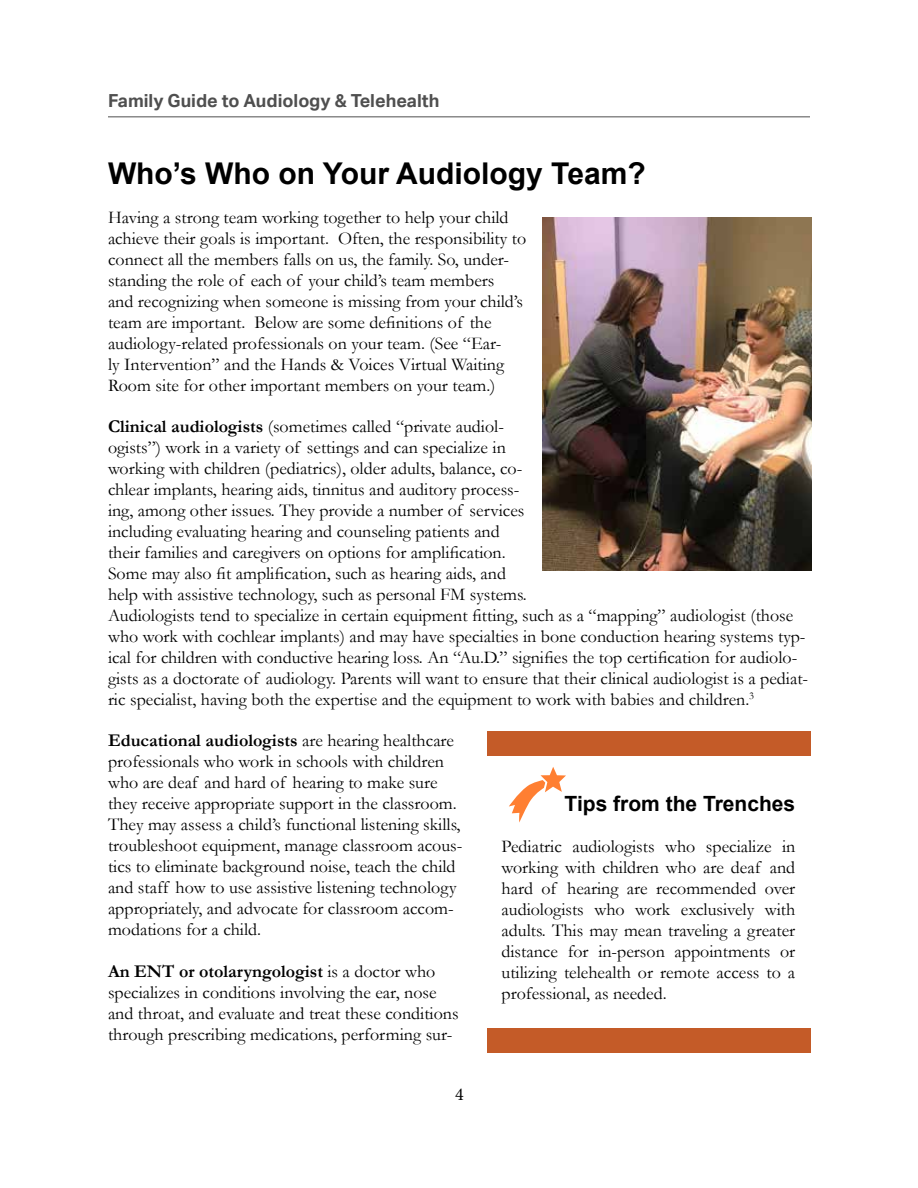
<style>
.page{position:relative;width:918px;height:1188px;background:#fff}
.page>*{position:absolute;margin:0;border:0;box-sizing:border-box;transform-origin:0 0}
.t1{font:700 30px "Arial";color:#000}
.t2{font:700 21px "Arial";color:#000}
.t3{font:18px/21px "Garamond";color:#000}
.t4{font:700 18px "Aktiv Grotesk";color:#4f4f4f}
.t5{font:18px "Minion Pro";color:#000}
.s1{font-weight:700}
</style>
<div class="page">
<hr style="left:108px;top:116px;width:702px;height:1px;background:#4f4f4f">
<img style="left:543px;top:218px;width:268px;height:352px">
<div style="left:488px;top:1028px;width:323px;height:25px;background:#c45b28"></div>
<div style="left:488px;top:731px;width:323px;height:25px;background:#c45b28"></div>
<svg style="left:509px;top:767px;width:57px;height:56px"></svg>
<p class="t4" style="left:108px;top:90px;width:333px">Family Guide to Audiology &amp; Telehealth</p>
<h1 class="t1" style="left:108px;top:152px;width:539px">Who’s Who on Your Audiology Team?</h1>
<p class="t3" style="left:108px;top:206px;width:420px">Having a strong team working together to help your child achieve their goals is important. Often, the responsibility to connect all the members falls on us, the family. So, under&shy;standing the role of each of your child’s team members<br>and recognizing when someone is missing from your child’s team are important. Below are some definitions of the audiology-related professionals on your team. (See “Ear-<br>ly Intervention” and the Hands &amp; Voices Virtual Waiting Room site for other important members on your team.)</p>
<p class="t3" style="left:108px;top:416px;width:702px"><span class="s1">Clinical audiologists</span> (sometimes called “private audiol-<br>ogists”) work in a variety of settings and can specialize in<br>working with children (pediatrics), older adults, balance, co-<br>chlear implants, hearing aids, tinnitus and auditory process-<br>ing, among other issues. They provide a number of services<br>including evaluating hearing and counseling patients and<br>their families and caregivers on options for amplification.<br>Some may also fit amplification, such as hearing aids, and<br>help with assistive technology, such as personal FM systems.<br>Audiologists tend to specialize in certain equipment fitting, such as a “mapping” audiologist (those who work with cochlear implants) and may have specialties in bone conduction hearing systems typ&shy;ical for children with conductive hearing loss. An “Au.D.” signifies the top certification for audiolo&shy;gists as a doctorate of audiology. Parents will want to ensure that their clinical audiologist is a pediat&shy;ric specialist, having both the expertise and the equipment to work with babies and children.<sup>3</sup></p>
<p class="t3" style="left:108px;top:730px;width:356px"><span class="s1">Educational audiologists</span> are hearing healthcare professionals who work in schools with children who are deaf and hard of hearing to make sure they receive appropriate support in the classroom.<br>They may assess a child’s functional listening skills, troubleshoot equipment, manage classroom acous&shy;tics to eliminate background noise, teach the child and staff how to use assistive listening technology appropriately, and advocate for classroom accom&shy;modations for a child.</p>
<p class="t3" style="left:108px;top:960px;width:352px"><span class="s1">An ENT or otolaryngologist</span> is a doctor who specializes in conditions involving the ear, nose and throat, and evaluate and treat these conditions through prescribing medications, performing sur-</p>
<p class="t2" style="left:565px;top:789px;width:232px">Tips from the Trenches</p>
<p class="t3" style="left:502px;top:835px;width:295px;text-align:justify">Pediatric audiologists who specialize in working with children who are deaf and hard of hearing are recommended over audiologists who work exclusively with adults. This may mean traveling a greater distance for in-person appointments or utilizing telehealth or remote access to a professional, as needed.</p>
<p class="t5" style="left:455px;top:1082px;width:10px">4</p>
</div>
